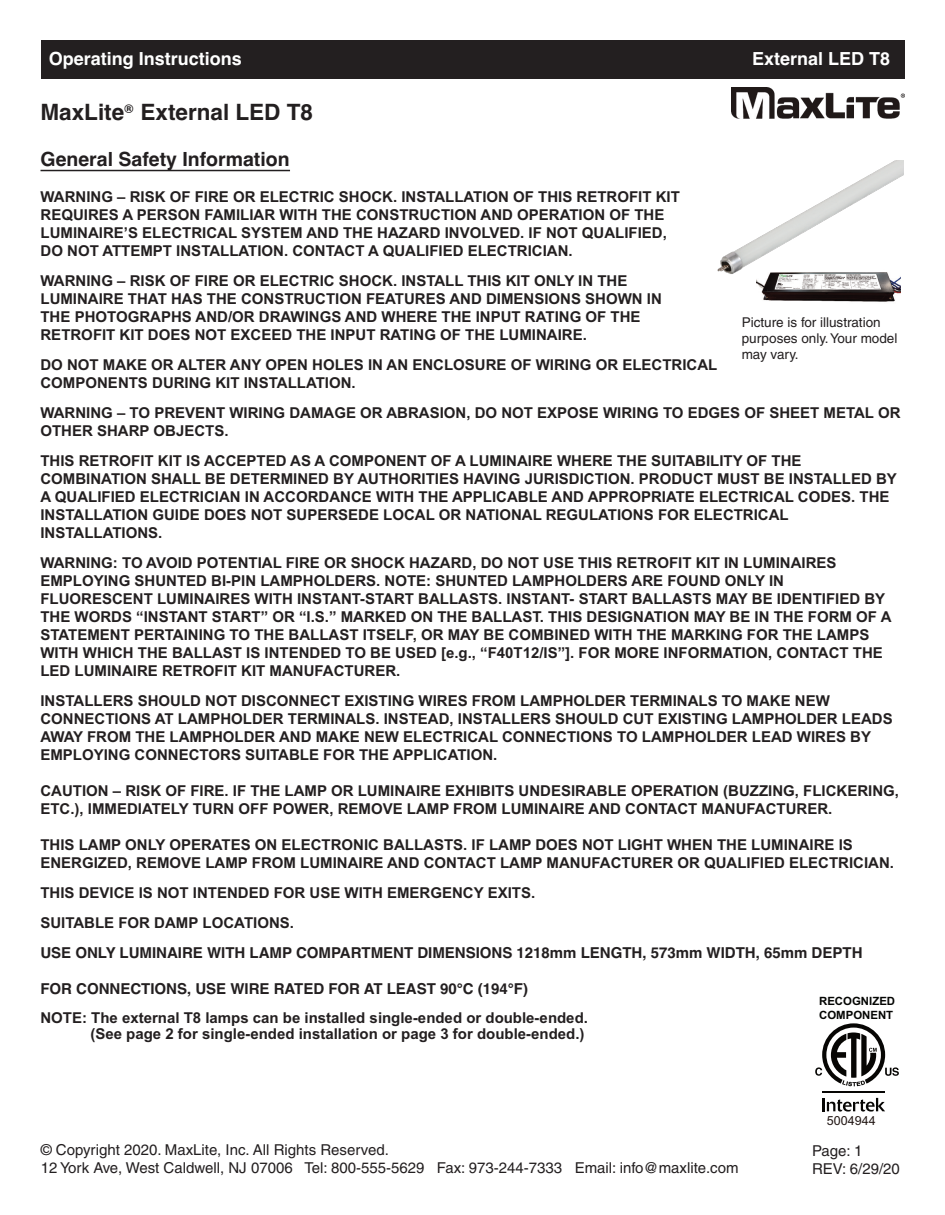
<style>
.page{position:relative;width:945px;height:1215px;background:#fff}
.page>*{position:absolute;margin:0;border:0;box-sizing:border-box;transform-origin:0 0}
.t1{font:700 22.5px "Helvetica";color:#231f20}
.t2{font:700 19.5px "Helvetica";color:#231f20}
.t3{font:700 18px "Helvetica";color:#fff}
.t4{font:700 15px/18px "Arial";color:#231f20}
.t5{font:15px/18px "Helvetica";color:#231f20}
.t6{font:700 15px "Helvetica";color:#231f20}
.t7{font:13.5px/16.2px "Helvetica";color:#231f20}
.t8{font:12.45px "Arial";color:#201512}
.t9{font:700 12px "Helvetica";color:#231f20}
.t10{font:700 11.4px/13.6px "Arial";color:#040503}
</style>
<div class="page">
<div style="left:41px;top:40px;width:864px;height:39px;background:#231f20"></div>
<img style="left:732px;top:87px;width:173px;height:32px">
<hr style="left:41px;top:170px;width:249px;height:1px;background:#231f20">
<img style="left:717px;top:161px;width:187px;height:120px">
<svg style="left:822px;top:1098px;width:63px;height:14px"></svg>
<hr style="left:822px;top:1091px;width:63px;height:2px;background:#070604">
<svg style="left:815px;top:1023px;width:84px;height:63px"></svg>
<img style="left:757px;top:269px;width:143px;height:33px">
<p class="t3" style="left:49px;top:49px;width:195px">Operating Instructions</p>
<p class="t3" style="left:752px;top:49px;width:140px">External LED T8</p>
<h1 class="t1" style="left:40px;top:99px;width:274px">MaxLite External LED T8</h1>
<p class="t9" style="left:125px;top:102px;width:10px">®</p>
<h2 class="t2" style="left:40px;top:148px;width:251px">General Safety Information</h2>
<p class="t4" style="left:41px;top:188px;width:641px">WARNING – RISK OF FIRE OR ELECTRIC SHOCK. INSTALLATION OF THIS RETROFIT KIT REQUIRES A PERSON FAMILIAR WITH THE CONSTRUCTION AND OPERATION OF THE LUMINAIRE’S ELECTRICAL SYSTEM AND THE HAZARD INVOLVED. IF NOT QUALIFIED, DO NOT ATTEMPT INSTALLATION. CONTACT A QUALIFIED ELECTRICIAN.</p>
<p class="t4" style="left:41px;top:272px;width:623px">WARNING – RISK OF FIRE OR ELECTRIC SHOCK. INSTALL THIS KIT ONLY IN THE LUMINAIRE THAT HAS THE CONSTRUCTION FEATURES AND DIMENSIONS SHOWN IN THE PHOTOGRAPHS AND/OR DRAWINGS AND WHERE THE INPUT RATING OF THE RETROFIT KIT DOES NOT EXCEED THE INPUT RATING OF THE LUMINAIRE.</p>
<p class="t4" style="left:40px;top:356px;width:678px">DO NOT MAKE OR ALTER ANY OPEN HOLES IN AN ENCLOSURE OF WIRING OR ELECTRICAL<br>COMPONENTS DURING KIT INSTALLATION.</p>
<p class="t4" style="left:40px;top:404px;width:862px">WARNING – TO PREVENT WIRING DAMAGE OR ABRASION, DO NOT EXPOSE WIRING TO EDGES OF SHEET METAL OR<br>OTHER SHARP OBJECTS.</p>
<p class="t4" style="left:40px;top:452px;width:858px">THIS RETROFIT KIT IS ACCEPTED AS A COMPONENT OF A LUMINAIRE WHERE THE SUITABILITY OF THE COMBINATION SHALL BE DETERMINED BY AUTHORITIES HAVING JURISDICTION. PRODUCT MUST BE INSTALLED BY A QUALIFIED ELECTRICIAN IN ACCORDANCE WITH THE APPLICABLE AND APPROPRIATE ELECTRICAL CODES. THE INSTALLATION GUIDE DOES NOT SUPERSEDE LOCAL OR NATIONAL REGULATIONS FOR ELECTRICAL INSTALLATIONS.</p>
<p class="t4" style="left:40px;top:554px;width:853px">WARNING: TO AVOID POTENTIAL FIRE OR SHOCK HAZARD, DO NOT USE THIS RETROFIT KIT IN LUMINAIRES EMPLOYING SHUNTED BI-PIN LAMPHOLDERS. NOTE: SHUNTED LAMPHOLDERS ARE FOUND ONLY IN FLUORESCENT LUMINAIRES WITH INSTANT-START BALLASTS. INSTANT- START BALLASTS MAY BE IDENTIFIED BY THE WORDS “INSTANT START” OR “I.S.” MARKED ON THE BALLAST. THIS DESIGNATION MAY BE IN THE FORM OF A STATEMENT PERTAINING TO THE BALLAST ITSELF, OR MAY BE COMBINED WITH THE MARKING FOR THE LAMPS WITH WHICH THE BALLAST IS INTENDED TO BE USED [e.g., “F40T12/IS”]. FOR MORE INFORMATION, CONTACT THE LED LUMINAIRE RETROFIT KIT MANUFACTURER.</p>
<p class="t4" style="left:40px;top:692px;width:854px">INSTALLERS SHOULD NOT DISCONNECT EXISTING WIRES FROM LAMPHOLDER TERMINALS TO MAKE NEW CONNECTIONS AT LAMPHOLDER TERMINALS. INSTEAD, INSTALLERS SHOULD CUT EXISTING LAMPHOLDER LEADS AWAY FROM THE LAMPHOLDER AND MAKE NEW ELECTRICAL CONNECTIONS TO LAMPHOLDER LEAD WIRES BY EMPLOYING CONNECTORS SUITABLE FOR THE APPLICATION.</p>
<p class="t4" style="left:40px;top:782px;width:860px">CAUTION – RISK OF FIRE. IF THE LAMP OR LUMINAIRE EXHIBITS UNDESIRABLE OPERATION (BUZZING, FLICKERING,<br>ETC.), IMMEDIATELY TURN OFF POWER, REMOVE LAMP FROM LUMINAIRE AND CONTACT MANUFACTURER.</p>
<p class="t4" style="left:40px;top:836px;width:855px">THIS LAMP ONLY OPERATES ON ELECTRONIC BALLASTS. IF LAMP DOES NOT LIGHT WHEN THE LUMINAIRE IS<br>ENERGIZED, REMOVE LAMP FROM LUMINAIRE AND CONTACT LAMP MANUFACTURER OR QUALIFIED ELECTRICIAN.</p>
<p class="t4" style="left:40px;top:878px;width:496px;line-height:30px">THIS DEVICE IS NOT INTENDED FOR USE WITH EMERGENCY EXITS.<br>SUITABLE FOR DAMP LOCATIONS.</p>
<p class="t6" style="left:40px;top:944px;width:824px">USE ONLY LUMINAIRE WITH LAMP COMPARTMENT DIMENSIONS 1218mm LENGTH, 573mm WIDTH, 65mm DEPTH</p>
<p class="t6" style="left:40px;top:980px;width:489px">FOR CONNECTIONS, USE WIRE RATED FOR AT LEAST 90°C (194°F)</p>
<p class="t4" style="left:40px;top:1009px;width:549px;line-height:16.5px;text-align:right">NOTE: The external T8 lamps can be installed single-ended or double-ended. (See page 2 for single-ended installation or page 3 for double-ended.)</p>
<p class="t7" style="left:742px;top:315px;width:157px">Picture is for illustration purposes only.Your model may vary.</p>
<p class="t10" style="left:819px;top:995px;width:78px">RECOGNIZED<br>COMPONENT</p>
<p class="t8" style="left:827px;top:1113px;width:50px">5004944</p>
<p class="t5" style="left:41px;top:1142px;width:699px">© Copyright 2020. MaxLite, Inc. All Rights Reserved.<br>12 York Ave, West Caldwell, NJ 07006 Tel: 800-555-5629 Fax: 973-244-7333 Email: info@maxlite.com</p>
<p class="t5" style="left:812px;top:1143px;width:89px">Page: 1<br>REV: 6/29/20</p>
</div>
